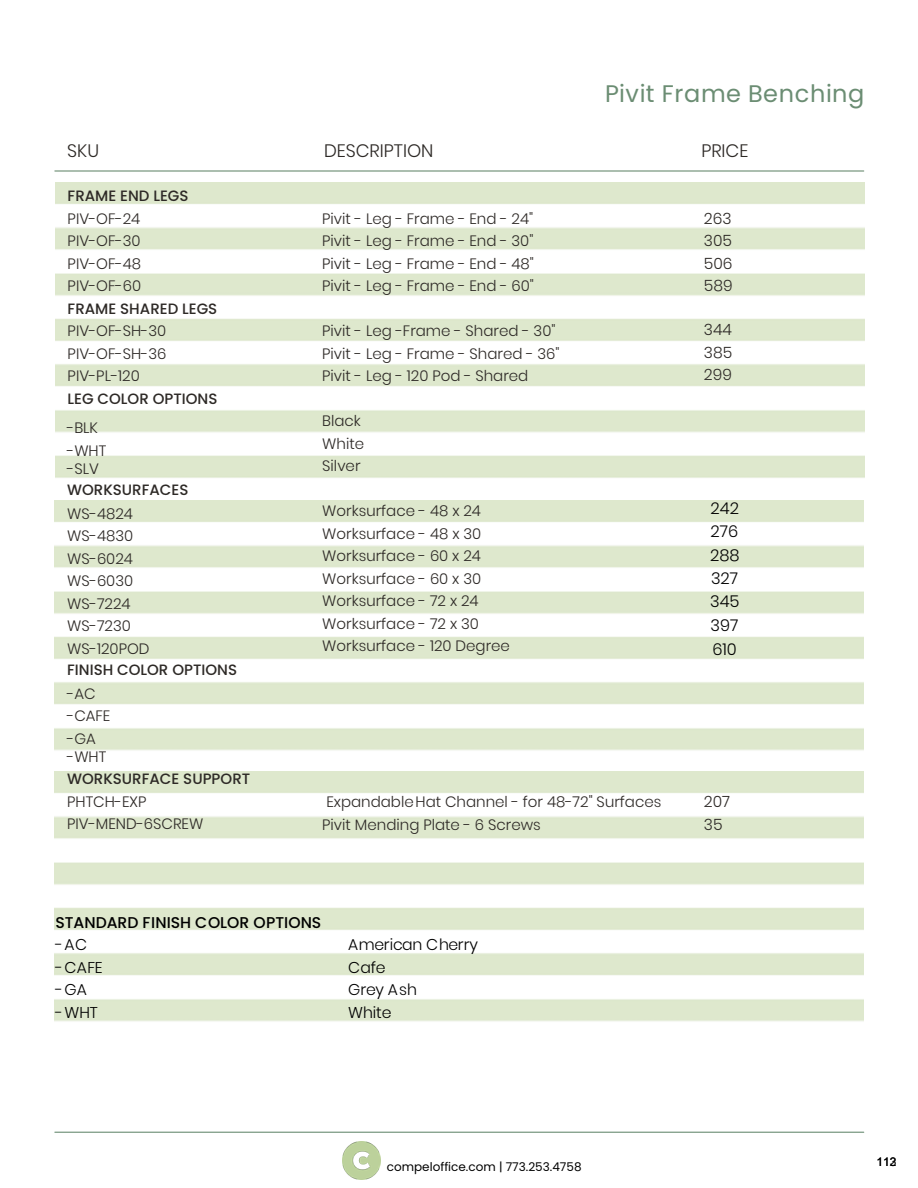
<style>
.page{position:relative;width:918px;height:1188px;background:#fff}
.page>*{position:absolute;margin:0;border:0;box-sizing:border-box;transform-origin:0 0}
.t1{font:24px "Poppins";letter-spacing:.025em;color:#6b8d73}
.t2{font:300 18px "Poppins";color:#2d2926}
.t3{font:300 16.35px/23.5px "Poppins";color:#000;text-align:justify}
.t4{font:300 15.6px/22.5px "Poppins";color:#000}
.t5{font:300 15.6px/22.2px "Poppins";color:#2d2926;text-align:justify}
.t6{font:500 15.6px "Poppins";color:#000}
.t7{font:300 15px/22.5px "Poppins";color:#2d2926}
.t8{font:500 15px "Poppins";color:#2d2926}
.t9{font:12px "Poppins";color:#000}
.t10{font:12px "Arial";color:#000}
</style>
<div class="page">
<hr style="left:55px;top:170px;width:809px;height:2px;background:#6b8d73">
<hr style="left:55px;top:1132px;width:809px;height:1px;background:#6b8d73">
<img style="left:342px;top:1142px;width:39px;height:38px">
<h1 class="t1" style="left:605px;top:80px;width:261px">Pivit Frame Benching</h1>
<p class="t2" style="left:67px;top:141px;width:33px">SKU</p>
<p class="t2" style="left:324px;top:141px;width:111px">DESCRIPTION</p>
<p class="t2" style="left:701px;top:141px;width:49px">PRICE</p>
<p class="t8" style="left:68px;top:187px;width:123px">FRAME END LEGS</p>
<p class="t7" style="left:68px;top:207px;width:75px;text-align:justify">PIV-OF-24<br>PIV-OF-30<br>PIV-OF-48<br>PIV-OF-60</p>
<p class="t8" style="left:68px;top:300px;width:151px">FRAME SHARED LEGS</p>
<p class="t7" style="left:68px;top:320px;width:100px;text-align:justify">PIV-OF-SH-30<br>PIV-OF-SH-36<br>PIV-PL-120</p>
<p class="t8" style="left:68px;top:390px;width:151px">LEG COLOR OPTIONS</p>
<p class="t7" style="left:67px;top:417px;width:41px">-BLK -WHT</p>
<p class="t7" style="left:67px;top:458px;width:33px">-SLV</p>
<p class="t8" style="left:67px;top:481px;width:123px">WORKSURFACES</p>
<p class="t7" style="left:67px;top:503px;width:84px">WS-4824<br>WS-4830<br>WS-6024<br>WS-6030<br>WS-7224<br>WS-7230<br>WS-120POD</p>
<p class="t8" style="left:67px;top:661px;width:171px">FINISH COLOR OPTIONS</p>
<p class="t7" style="left:67px;top:683px;width:45px">-AC -CAFE -GA</p>
<p class="t7" style="left:67px;top:746px;width:41px">-WHT</p>
<p class="t8" style="left:67px;top:771px;width:185px">WORKSURFACE SUPPORT</p>
<p class="t7" style="left:67px;top:791px;width:138px">PHTCH-EXP<br>PIV-MEND-6SCREW</p>
<p class="t7" style="left:322px;top:207px;width:213px;text-align:justify">Pivit - Leg - Frame - End - 24" Pivit - Leg - Frame - End - 30" Pivit - Leg - Frame - End - 48" Pivit - Leg - Frame - End - 60"</p>
<p class="t7" style="left:322px;top:320px;width:239px">Pivit - Leg -Frame - Shared - 30"<br>Pivit - Leg - Frame - Shared - 36"<br>Pivit - Leg - 120 Pod - Shared</p>
<p class="t7" style="left:322px;top:410px;width:43px">Black<br>White<br>Silver</p>
<p class="t7" style="left:322px;top:500px;width:189px">Worksurface - 48 x 24<br>Worksurface - 48 x 30<br>Worksurface - 60 x 24<br>Worksurface - 60 x 30<br>Worksurface - 72 x 24<br>Worksurface - 72 x 30<br>Worksurface - 120 Degree</p>
<p class="t7" style="left:322px;top:791px;width:341px">ExpandableHat Channel - for 48-72" Surfaces<br>Pivit Mending Plate - 6 Screws</p>
<p class="t6" style="left:55px;top:913px;width:268px">STANDARD FINISH COLOR OPTIONS</p>
<p class="t4" style="left:55px;top:934px;width:49px">-AC -CAFE -GA -WHT</p>
<p class="t4" style="left:348px;top:934px;width:131px">American Cherry<br>Cafe<br>Grey Ash<br>White</p>
<p class="t5" style="left:704px;top:208px;width:30px">263<br>305<br>506<br>589</p>
<p class="t5" style="left:704px;top:319px;width:30px">344<br>385<br>299</p>
<p class="t3" style="left:710px;top:497px;width:31px">242<br>276<br>288<br>327<br>345<br>397<br>610</p>
<p class="t5" style="left:704px;top:791px;width:28px">207<br>35</p>
<p class="t9" style="left:387px;top:1160px;width:196px">compeloffice.com | 773.253.4758</p>
<p class="t10" style="left:890px;top:1154px;width:8px">2</p>
<p class="t10" style="left:876px;top:1154px;width:22px">113</p>
</div>
